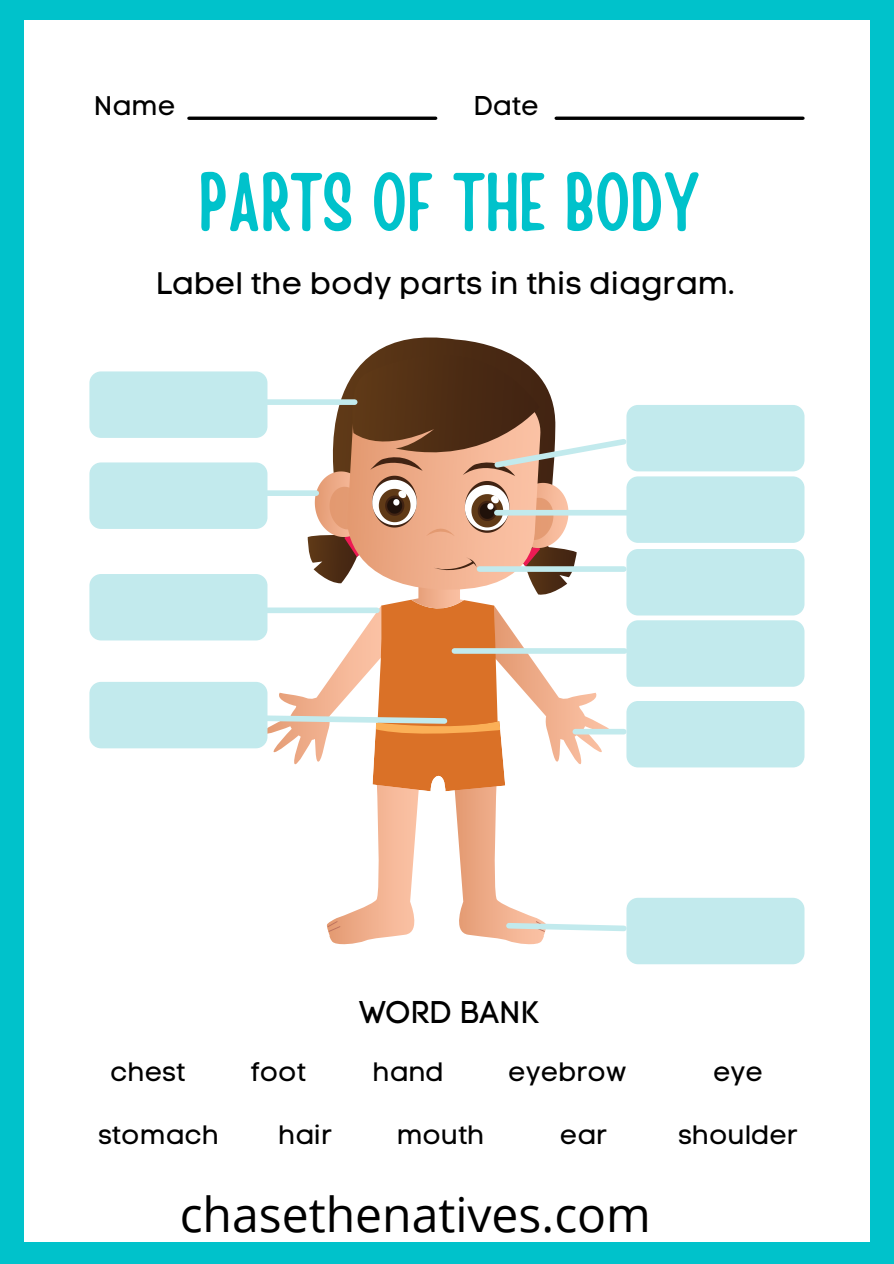
<style>
.page{position:relative;width:894px;height:1264px;background:#fff}
.page>*{position:absolute;margin:0;border:0;box-sizing:border-box;transform-origin:0 0}
.t1{font:81.6px "Handy Casual Condensed";color:#00c2cb}
.t2{font:48px "Open Sans";color:#000}
.t3{font:31.05px "Code Pro Normal LC";color:#000}
.t4{font:26.85px "Code Pro Normal LC";color:#000}
.t5{font:26.55px "Code Pro Normal LC";color:#000}
</style>
<div class="page">
<div style="left:0;top:0;width:893px;height:1263px;background:#00c2cb"></div>
<div style="left:24px;top:20px;width:845px;height:1221px;background:#fff"></div>
<hr style="left:189px;top:117px;width:246px;height:3px;background:#000">
<hr style="left:556px;top:117px;width:246px;height:3px;background:#000">
<div style="left:89px;top:682px;width:178px;height:66px;background:#c2eaed;border-radius:12px"></div>
<div style="left:626px;top:620px;width:178px;height:66px;background:#c2eaed;border-radius:12px"></div>
<div style="left:626px;top:701px;width:178px;height:66px;background:#c2eaed;border-radius:12px"></div>
<div style="left:626px;top:897px;width:178px;height:67px;background:#c2eaed;border-radius:12px"></div>
<div style="left:89px;top:574px;width:178px;height:66px;background:#c2eaed;border-radius:12px"></div>
<div style="left:89px;top:462px;width:178px;height:67px;background:#c2eaed;border-radius:12px"></div>
<svg style="left:257px;top:337px;width:373px;height:609px"></svg>
<div style="left:89px;top:371px;width:178px;height:67px;background:#c2eaed;border-radius:12px"></div>
<div style="left:626px;top:476px;width:178px;height:67px;background:#c2eaed;border-radius:12px"></div>
<div style="left:626px;top:549px;width:178px;height:66px;background:#c2eaed;border-radius:12px"></div>
<div style="left:626px;top:405px;width:178px;height:66px;background:#c2eaed;border-radius:12px"></div>
<p class="t4" style="left:94px;top:89px;width:83px">Name</p>
<p class="t4" style="left:473px;top:89px;width:67px">Date</p>
<p class="t1" style="left:199px;top:149px;width:502px">PARTS OF THE BODY</p>
<p class="t3" style="left:156px;top:264px;width:580px">Label the body parts in this diagram.</p>
<p class="t3" style="left:359px;top:993px;width:181px">WORD BANK</p>
<p class="t5" style="left:110px;top:1056px;width:77px">chest</p>
<p class="t5" style="left:250px;top:1056px;width:57px">foot</p>
<p class="t5" style="left:372px;top:1056px;width:73px">hand</p>
<p class="t5" style="left:508px;top:1056px;width:120px">eyebrow</p>
<p class="t5" style="left:712px;top:1056px;width:52px">eye</p>
<p class="t5" style="left:98px;top:1118px;width:122px">stomach</p>
<p class="t5" style="left:278px;top:1118px;width:56px">hair</p>
<p class="t5" style="left:396px;top:1118px;width:90px">mouth</p>
<p class="t5" style="left:559px;top:1118px;width:49px">ear</p>
<p class="t5" style="left:677px;top:1118px;width:122px">shoulder</p>
<p class="t2" style="left:180px;top:1180px;width:472px">chasethenatives.com</p>
</div>
